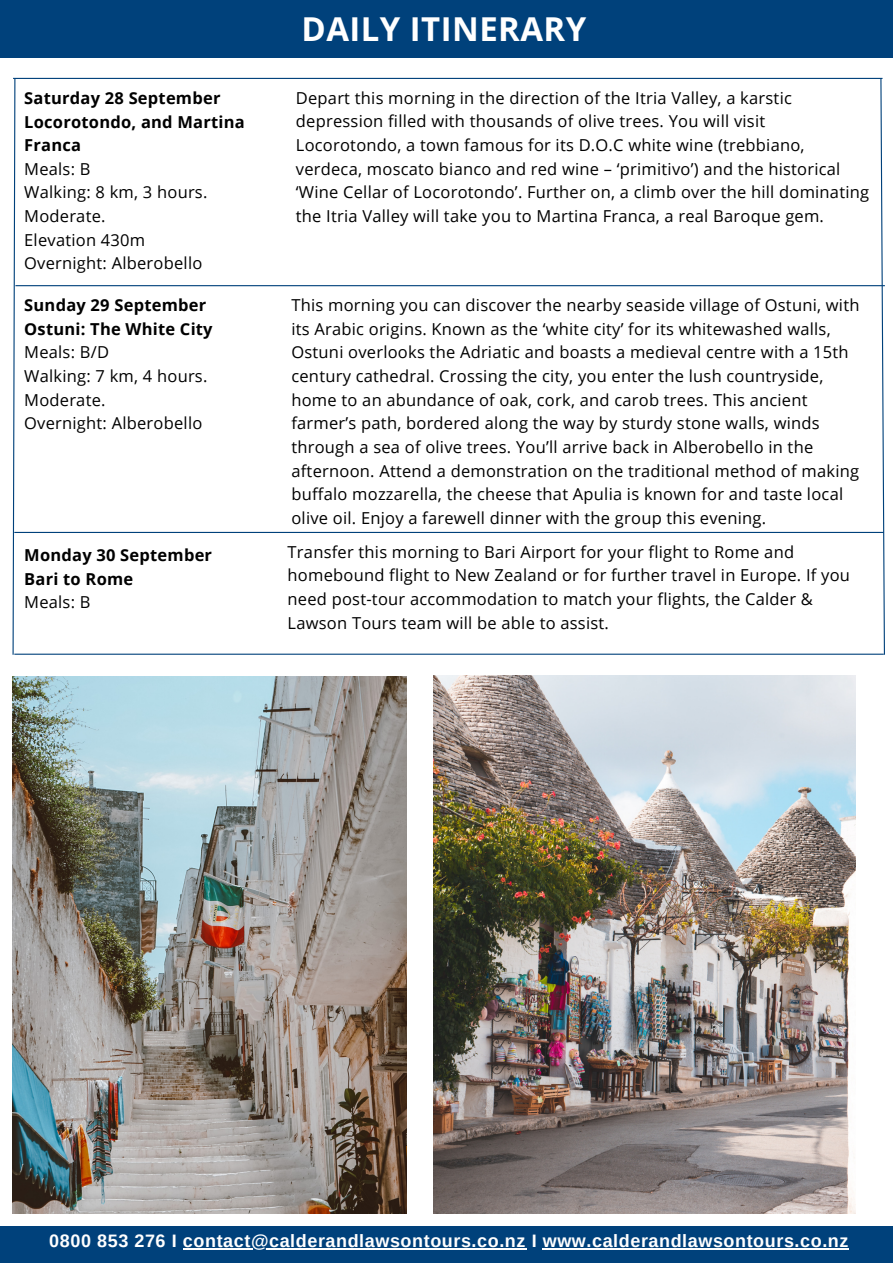
<style>
.page{position:relative;width:893px;height:1264px;background:#fff}
.page>*{position:absolute;margin:0;border:0;box-sizing:border-box;transform-origin:0 0}
.t1{font:700 32.85px "Open Sans";letter-spacing:.015em;color:#fff}
.t2{font:700 18px "Arimo";letter-spacing:.03em;color:#fff}
.t3{font:16.5px/23.5px "Open Sans";letter-spacing:.015em;color:#000}
.t4{font:700 16.5px/23.5px "Open Sans";letter-spacing:.015em;color:#000}
</style>
<div class="page">
<div style="left:0;top:0;width:892px;height:57px;background:#00417b"></div>
<svg style="left:12px;top:79px;width:4px;height:576px"></svg>
<svg style="left:879px;top:78px;width:6px;height:577px"></svg>
<div style="left:0;top:1226px;width:892px;height:36px;background:#00417b"></div>
<hr style="left:13px;top:78px;width:869px;height:1px;background:#00417b">
<hr style="left:15px;top:285px;width:869px;height:1px;background:#00417b">
<hr style="left:14px;top:532px;width:869px;height:1px;background:#00417b">
<hr style="left:14px;top:653px;width:869px;height:1px;background:#00417b">
<img style="left:13px;top:676px;width:393px;height:537px">
<img style="left:433px;top:675px;width:422px;height:538px">
<hr style="left:183px;top:1248px;width:343px;height:1px;background:#fff">
<hr style="left:542px;top:1248px;width:307px;height:1px;background:#fff">
<p class="t4" style="left:24px;top:86px;width:198px">Saturday 28 September</p>
<p class="t4" style="left:24px;top:109px;width:222px">Locorotondo, and Martina<br>Franca</p>
<p class="t3" style="left:24px;top:156px;width:68px">Meals: B</p>
<p class="t3" style="left:24px;top:180px;width:185px">Walking: 8 km, 3 hours.<br>Moderate.</p>
<p class="t3" style="left:24px;top:227px;width:122px">Elevation 430m</p>
<p class="t3" style="left:24px;top:251px;width:180px">Overnight: Alberobello</p>
<p class="t4" style="left:24px;top:293px;width:183px">Sunday 29 September</p>
<p class="t4" style="left:24px;top:316px;width:190px">Ostuni: The White City</p>
<p class="t3" style="left:24px;top:340px;width:86px">Meals: B/D</p>
<p class="t3" style="left:24px;top:364px;width:185px">Walking: 7 km, 4 hours.<br>Moderate.</p>
<p class="t3" style="left:24px;top:411px;width:180px">Overnight: Alberobello</p>
<p class="t4" style="left:24px;top:543px;width:189px">Monday 30 September</p>
<p class="t4" style="left:24px;top:566px;width:110px">Bari to Rome</p>
<p class="t3" style="left:24px;top:590px;width:68px">Meals: B</p>
<p class="t1" style="left:301px;top:6px;width:286px">DAILY ITINERARY</p>
<p class="t3" style="left:296px;top:86px;width:574px">Depart this morning in the direction of the Itria Valley, a karstic depression filled with thousands of olive trees. You will visit Locorotondo, a town famous for its D.O.C white wine (trebbiano, verdeca, moscato bianco and red wine – ‘primitivo’) and the historical ‘Wine Cellar of Locorotondo’. Further on, a climb over the hill dominating the Itria Valley will take you to Martina Franca, a real Baroque gem.</p>
<p class="t3" style="left:291px;top:293px;width:569px">This morning you can discover the nearby seaside village of Ostuni, with its Arabic origins. Known as the ‘white city’ for its whitewashed walls, Ostuni overlooks the Adriatic and boasts a medieval centre with a 15th century cathedral. Crossing the city, you enter the lush countryside, home to an abundance of oak, cork, and carob trees. This ancient farmer’s path, bordered along the way by sturdy stone walls, winds through a sea of olive trees. You’ll arrive back in Alberobello in the afternoon. Attend a demonstration on the traditional method of making buffalo mozzarella, the cheese that Apulia is known for and taste local olive oil. Enjoy a farewell dinner with the group this evening.</p>
<p class="t3" style="left:287px;top:539px;width:564px">Transfer this morning to Bari Airport for your flight to Rome and homebound flight to New Zealand or for further travel in Europe. If you need post-tour accommodation to match your flights, the Calder &amp; Lawson Tours team will be able to assist.</p>
<p class="t2" style="left:49px;top:1230px;width:800px">0800 853 276 I contact@calderandlawsontours.co.nz I www.calderandlawsontours.co.nz</p>
</div>
